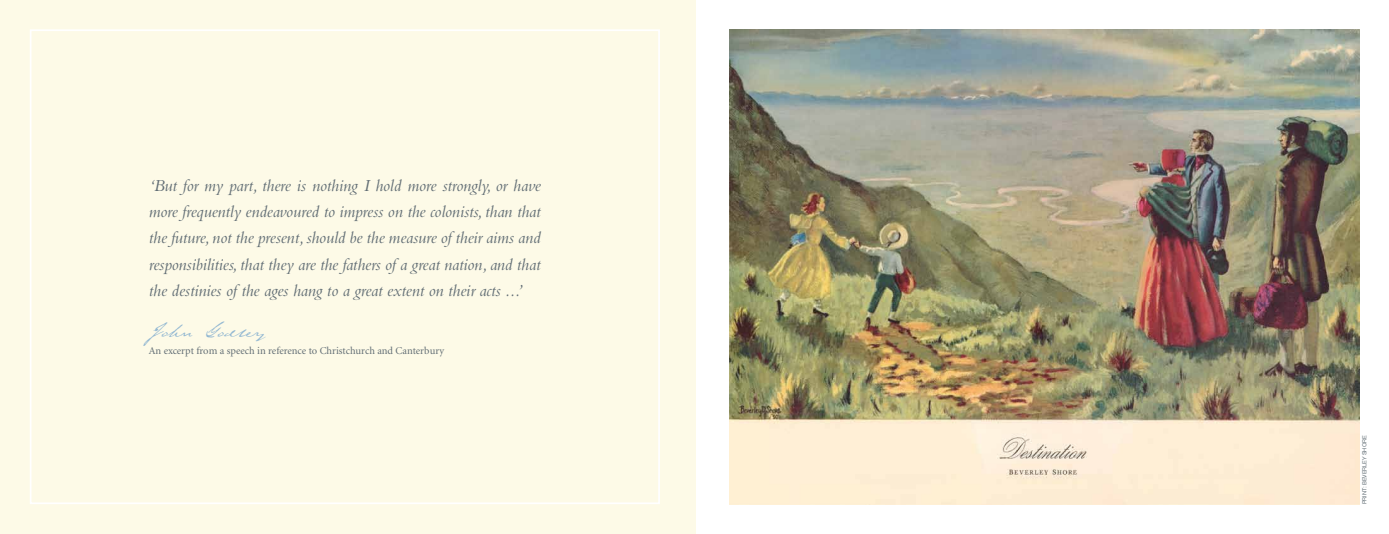
<style>
.page{position:relative;width:1389px;height:534px;background:#fff}
.page>*{position:absolute;margin:0;border:0;box-sizing:border-box;transform-origin:0 0}
.t1{font:22.75px "Texas Hero";color:#93b8d2}
.t2{font:italic 17.5px/26.2px "Bembo";letter-spacing:-.01em;color:#616d74;text-align:justify}
.t3{font:10.5px "Minion";letter-spacing:-.005em;color:#616d74}
.t4{font:6.12px "Helvetica Rmn";color:#616d74}
</style>
<div class="page">
<img style="left:730px;top:30px;width:629px;height:474px">
<div style="left:0;top:0;width:695px;height:533px;background:#fdfae7"></div>
<div style="left:30px;top:29px;width:630px;height:475px;border:2px solid #fff"></div>
<p class="t2" style="left:149px;top:172px;width:393px">‘But for my part, there is nothing I hold more strongly, or have more frequently endeavoured to impress on the colonists, than that the future, not the present, should be the measure of their aims and responsibilities, that they are the fathers of a great nation, and that the destinies of the ages hang to a great extent on their acts ...’</p>
<h1 class="t1" style="left:149px;top:320px;width:118px">John Godley</h1>
<p class="t3" style="left:149px;top:345px;width:297px">An excerpt from a speech in reference to Christchurch and Canterbury</p>
<p class="t4" style="left:1361px;top:504px;width:70px;rotate:-90deg">PRINT: BEVERLEY SHORE</p>
</div>
